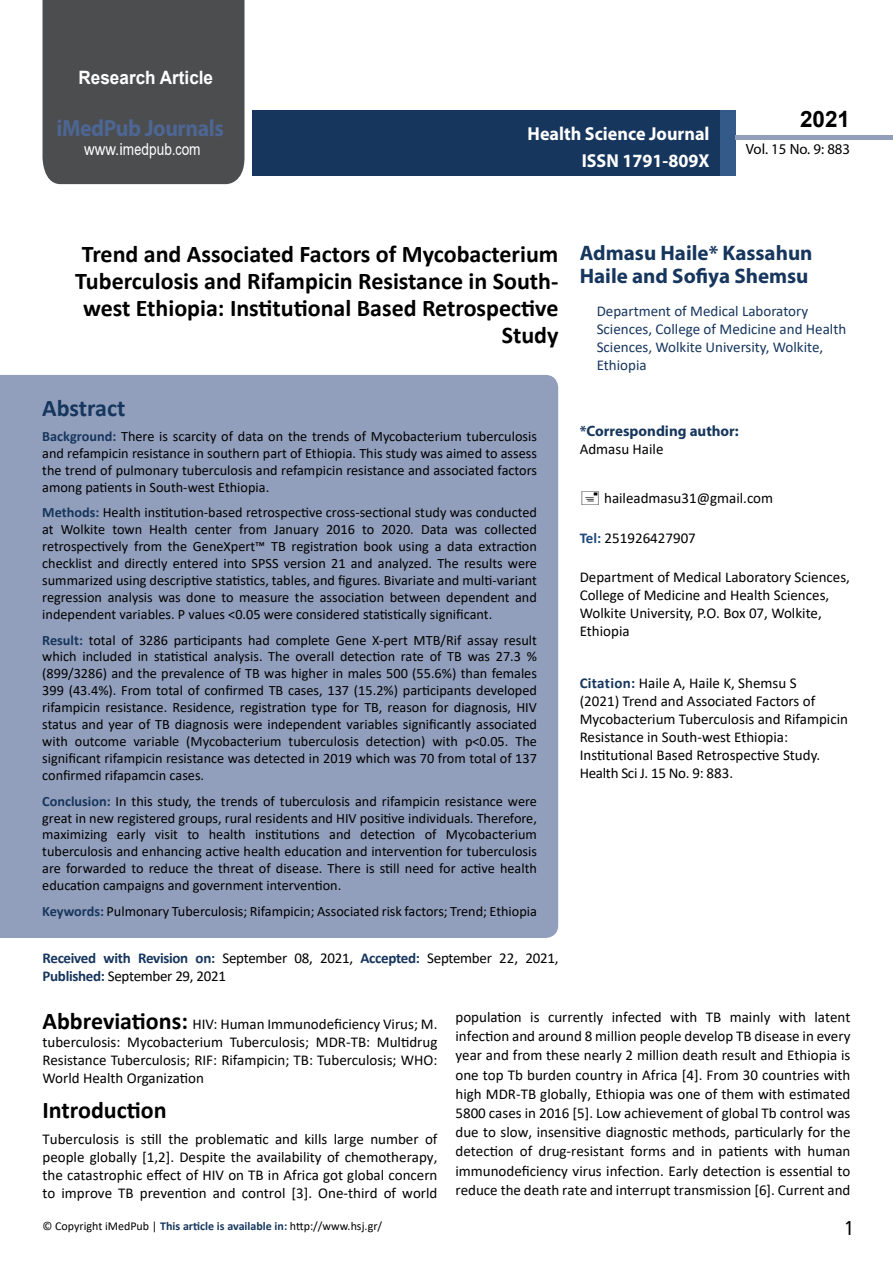
<style>
.page{position:relative;width:893px;height:1263px;background:#fff}
.page>*{position:absolute;margin:0;border:0;box-sizing:border-box;transform-origin:0 0}
.t1{font:25.5px "Tunga";color:#000}
.t2{font:700 24px/27px "Calibri";color:#000;text-align:right}
.t3{font:700 24px "Calibri";color:#16365d}
.t4{font:700 23.4px "Myriad Pro";letter-spacing:-.02em;color:#4d6693;scale:.93 1}
.t5{font:700 22.5px "Arial";color:#000}
.t6{font:700 21px/23.1px "Myriad Pro";color:#16365d}
.t7{font:700 18.75px/27.2px "Myriad Pro";color:#fff;text-align:right;scale:.96 1}
.t8{font:700 18.45px "Arial";color:#fff;scale:.93 1}
.t9{font:16.5px "Arial";letter-spacing:.005em;color:#fff;scale:.89 1}
.t10{font:15px/18px "Calibri";color:#000;text-align:justify}
.t11{font:15px/18px "Calibri";color:#16365d}
.t12{font:15px/18px "Calibri";letter-spacing:-.02em;color:#000}
.t13{font:700 15px "Myriad Pro";color:#16365d}
.t14{font:14.85px "Myriad Pro";color:#000}
.t15{font:14.25px/17px "Calibri";color:#000;text-align:justify}
.t16{font:12px "Calibri";color:#000}
.s1{font-family:"Calibri"}
.s2{font-weight:700;color:#16365d}
.s3{font-weight:700;color:#1f497d}
.s4{font-weight:700;font-size:24px}
.s5{font-weight:700;color:#16375d}
</style>
<div class="page">
<div style="left:252px;top:110px;width:469px;height:66px;background:#16365d"></div>
<div style="left:720px;top:110px;width:16px;height:66px;background:#345a8a"></div>
<div style="left:736px;top:135px;width:157px;height:5px;background:#929fbc"></div>
<div style="left:43px;top:0;width:201px;height:184px;background:#4c4d4f"></div>
<div style="left:0;top:375px;width:558px;height:563px;background:#929fbc"></div>
<p class="t8" style="left:79px;top:64px;width:146px">Research Article</p>
<h3 class="t4" style="left:57px;top:113px;width:181px">iMedPub Journals</h3>
<p class="t9" style="left:84px;top:138px;width:132px">www.imedpub<span class="s1">.</span>com</p>
<h3 class="t7" style="left:528px;top:119px;width:191px">Health Science Journal<br>ISSN 1791-809X</h3>
<h3 class="t5" style="left:800px;top:104px;width:52px">2021</h3>
<p class="t14" style="left:746px;top:140px;width:106px">Vol. 15 No. 9: 883</p>
<h2 class="t2" style="left:75px;top:240px;width:485px">Trend and Associated Factors of Mycobacterium Tuberculosis and Rifampicin Resistance in South&shy;west Ethiopia: Institutional Based Retrospective Study</h2>
<h2 class="t3" style="left:42px;top:391px;width:85px">Abstract</h2>
<p class="t15" style="left:42px;top:428px;width:496px"><span class="s2">Background:</span> There is scarcity of data on the trends of Mycobacterium tuberculosis and refampicin resistance in southern part of Ethiopia. This study was aimed to assess the trend of pulmonary tuberculosis and refampicin resistance and associated factors among patients in South-west Ethiopia.</p>
<p class="t15" style="left:42px;top:504px;width:496px"><span class="s2">Methods:</span> Health institution-based retrospective cross-sectional study was conducted at Wolkite town Health center from January 2016 to 2020. Data was collected retrospectively from the GeneXpert™ TB registration book using a data extraction checklist and directly entered into SPSS version 21 and analyzed. The results were summarized using descriptive statistics, tables, and figures. Bivariate and multi-variant regression analysis was done to measure the association between dependent and independent variables. P values &lt;0.05 were considered statistically significant.</p>
<p class="t15" style="left:42px;top:631px;width:496px"><span class="s2">Result:</span> total of 3286 participants had complete Gene X-pert MTB/Rif assay result which included in statistical analysis. The overall detection rate of TB was 27.3 % (899/3286) and the prevalence of TB was higher in males 500 (55.6%) than females 399 (43.4%). From total of confirmed TB cases, 137 (15.2%) participants developed rifampicin resistance. Residence, registration type for TB, reason for diagnosis, HIV status and year of TB diagnosis were independent variables significantly associated with outcome variable (Mycobacterium tuberculosis detection) with p&lt;0.05. The significant rifampicin resistance was detected in 2019 which was 70 from total of 137 confirmed rifapamcin cases.</p>
<p class="t15" style="left:42px;top:792px;width:496px"><span class="s2">Conclusion:</span> In this study, the trends of tuberculosis and rifampicin resistance were great in new registered groups, rural residents and HIV positive individuals. Therefore, maximizing early visit to health institutions and detection of Mycobacterium tuberculosis and enhancing active health education and intervention for tuberculosis are forwarded to reduce the threat of disease. There is still need for active health education campaigns and government intervention.</p>
<p class="t15" style="left:42px;top:902px;width:496px"><span class="s2">Keywords:</span> Pulmonary Tuberculosis; Rifampicin; Associated risk factors; Trend; Ethiopia</p>
<h3 class="t6" style="left:580px;top:240px;width:234px">Admasu Haile* Kassahun<br>Haile and Sofiya Shemsu</h3>
<p class="t11" style="left:597px;top:301px;width:251px">Department of Medical Laboratory<br>Sciences, College of Medicine and Health<br>Sciences, Wolkite University, Wolkite,<br>Ethiopia</p>
<p class="t13" style="left:580px;top:421px;width:161px">*Corresponding author:</p>
<p class="t10" style="left:580px;top:439px;width:85px">Admasu Haile</p>
<p class="t10" style="left:604px;top:489px;width:171px">haileadmasu31@gmail.com</p>
<p class="t10" style="left:580px;top:528px;width:118px"><span class="s3">Tel:</span> 251926427907</p>
<p class="t10" style="left:580px;top:567px;width:272px;text-align:left">Department of Medical Laboratory Sciences, College of Medicine and Health Sciences, Wolkite University, P.O. Box 07, Wolkite, Ethiopia</p>
<p class="t10" style="left:580px;top:673px;width:270px;text-align:left"><span class="s2">Citation:</span> Haile A, Haile K, Shemsu S<br>(2021) Trend and Associated Factors of Mycobacterium Tuberculosis and Rifampicin Resistance in South-west Ethiopia:<br>Institutional Based Retrospective Study.<br>Health Sci J. 15 No. 9: 883.</p>
<p class="t12" style="left:43px;top:948px;width:517px"><span class="s2">Received with Revision on:</span> September 08, 2021, <span class="s2">Accepted:</span> September 22, 2021,<br><span class="s2">Published:</span> September 29, 2021</p>
<p class="t10" style="left:43px;top:1014px;width:396px"><span class="s4">Abbreviations:</span> HIV: Human Immunodeficiency Virus; M. tuberculosis: Mycobacterium Tuberculosis; MDR-TB: Multidrug Resistance Tuberculosis; RIF: Rifampicin; TB: Tuberculosis; WHO:<br>World Health Organization</p>
<h2 class="t2" style="left:43px;top:1096px;width:126px">Introduction</h2>
<p class="t10" style="left:43px;top:1130px;width:396px">Tuberculosis is still the problematic and kills large number of people globally [1,2]. Despite the availability of chemotherapy, the catastrophic effect of HIV on TB in Africa got global concern to improve TB prevention and control [3]. One-third of world</p>
<p class="t10" style="left:455px;top:1007px;width:396px;line-height:19.2px">population is currently infected with TB mainly with latent infection and around 8 million people develop TB disease in every year and from these nearly 2 million death result and Ethiopia is one top Tb burden country in Africa [4]. From 30 countries with high MDR-TB globally, Ethiopia was one of them with estimated 5800 cases in 2016 [5]. Low achievement of global Tb control was due to slow, insensitive diagnostic methods, particularly for the detection of drug-resistant forms and in patients with human immunodeficiency virus infection. Early detection is essential to reduce the death rate and interrupt transmission [6]. Current and</p>
<p class="t16" style="left:43px;top:1217px;width:341px">© Copyright iMedPub | <span class="s5">This article is available in:</span> http://www.hsj.gr/</p>
<h1 class="t1" style="left:845px;top:1211px;width:9px">1</h1>
</div>
